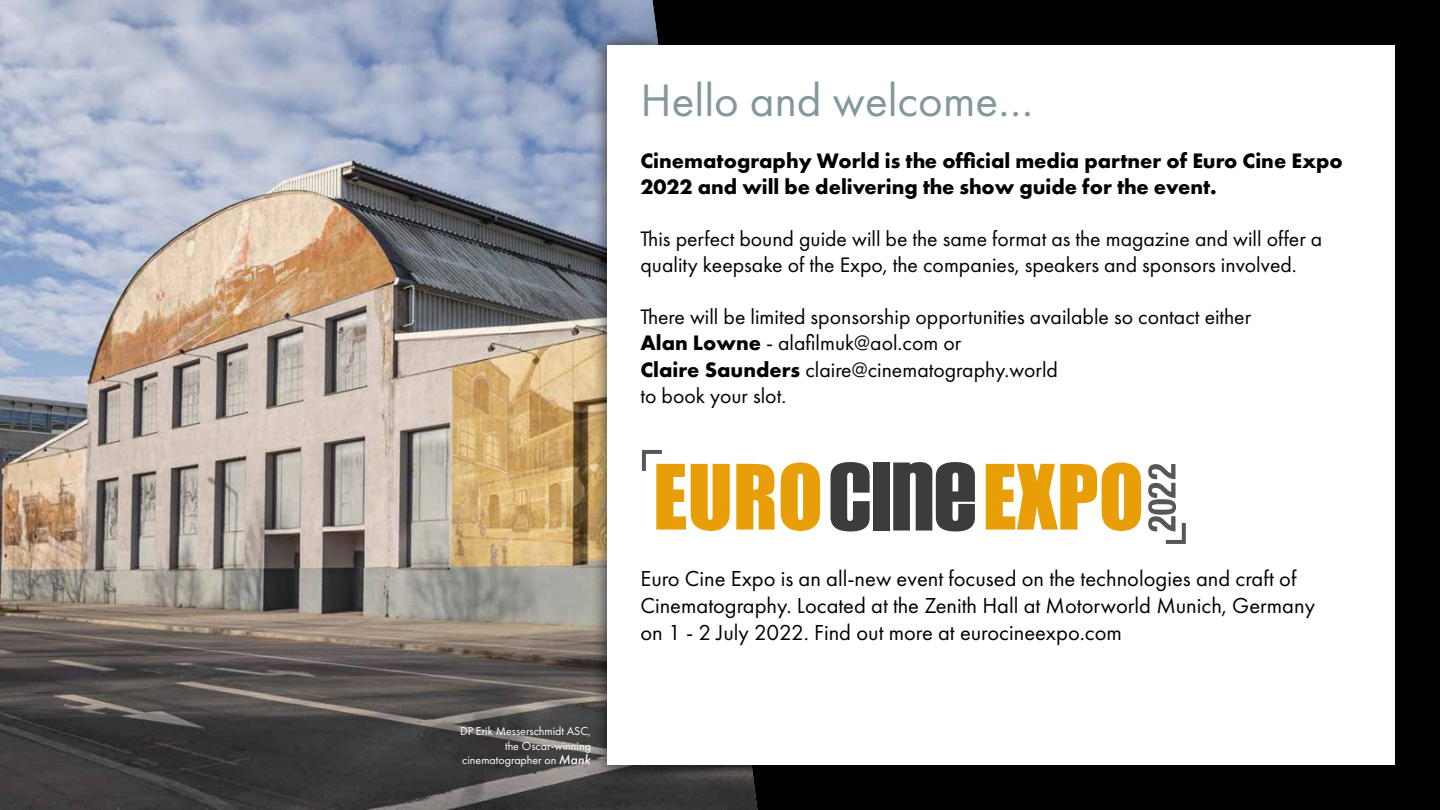
<style>
.page{position:relative;width:1440px;height:810px;background:#fff}
.page>*{position:absolute;margin:0;border:0;box-sizing:border-box;transform-origin:0 0}
.t1{font:47.25px "Futura PT";color:#84979d}
.t2{font:22.5px/27px "Futura PT";color:#000}
.t3{font:21.75px/26.1px "Futura PT";color:#000}
.t4{font:700 21.75px/26.1px "Futura PT";color:#000}
.t5{font:12px/14.4px "Futura PT";color:#fff;text-align:right}
.s1{font-weight:700}
.s2{font-family:"Futura";font-weight:500;font-style:italic}
</style>
<div class="page">
<div style="left:640px;top:0;width:800px;height:810px;background:#000"></div>
<img style="left:0;top:0;width:758px;height:810px">
<div style="left:591px;top:28px;width:821px;height:754px;background:#000;opacity:.75"></div>
<div style="left:608px;top:45px;width:787px;height:720px;background:#fff"></div>
<svg style="left:831px;top:462px;width:39px;height:69px"></svg>
<div style="left:873px;top:463px;width:17px;height:68px;background:#3c3c3b"></div>
<svg style="left:893px;top:462px;width:82px;height:69px;background:#606060"></svg>
<svg style="left:736px;top:464px;width:38px;height:66px;background:#eaaa27"></svg>
<svg style="left:781px;top:462px;width:39px;height:69px"></svg>
<svg style="left:986px;top:462px;width:155px;height:69px"></svg>
<svg style="left:641px;top:449px;width:89px;height:82px"></svg>
<svg style="left:1148px;top:464px;width:38px;height:80px"></svg>
<h1 class="t1" style="left:640px;top:72px;width:394px">Hello and welcome…</h1>
<p class="t4" style="left:640px;top:147px;width:704px">Cinematography World is the official media partner of Euro Cine Expo<br>2022 and will be delivering the show guide for the event.</p>
<p class="t3" style="left:640px;top:226px;width:683px">This perfect bound guide will be the same format as the magazine and will offer a quality keepsake of the Expo, the companies, speakers and sponsors involved.</p>
<p class="t3" style="left:640px;top:304px;width:612px">There will be limited sponsorship opportunities available so contact either <span class="s1">Alan Lowne</span> - alafilmuk@aol.com or<br><span class="s1">Claire Saunders</span> claire@cinematography.world<br>to book your slot.</p>
<p class="t5" style="left:460px;top:724px;width:132px">DP Erik Messerschmidt ASC, the Oscar-winning cinematographer on <span class="s2">Mank</span></p>
<p class="t2" style="left:640px;top:565px;width:676px">Euro Cine Expo is an all-new event focused on the technologies and craft of<br>Cinematography. Located at the Zenith Hall at Motorworld Munich, Germany on 1 - 2 July 2022. Find out more at eurocineexpo.com</p>
</div>
